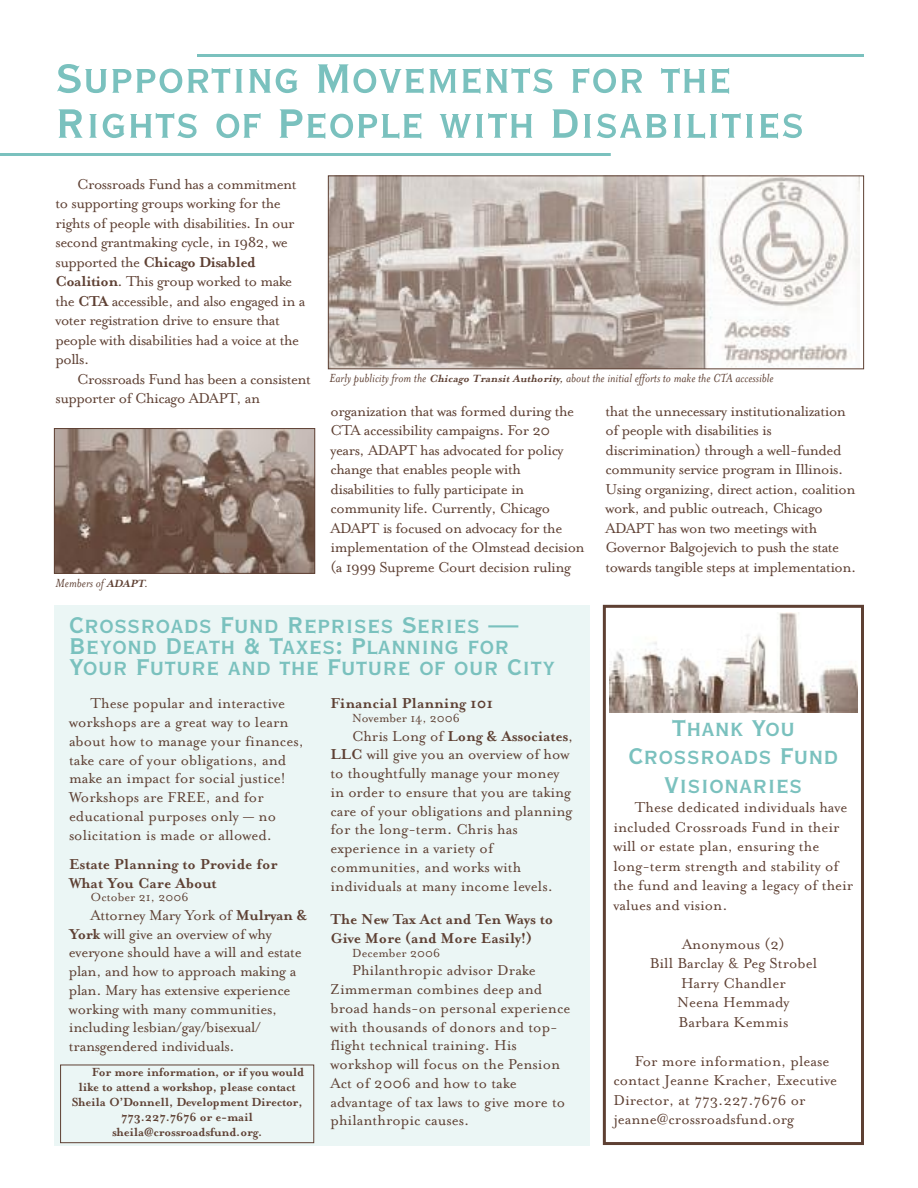
<style>
.page{position:relative;width:918px;height:1188px;background:#fff}
.page>*{position:absolute;margin:0;border:0;box-sizing:border-box;transform-origin:0 0}
.t1{font:54px/45px "Copperplate Thirty BC";color:#7ac1be}
.t2{font:30px/28.5px "Copperplate Thirty BC";color:#7ac1be;text-align:center}
.t3{font:16.5px/19.5px "Mrs Eaves Roman";letter-spacing:-.02em;color:#5e4033}
.t4{font:16.5px/18.8px "Mrs Eaves Roman";color:#5e4033}
.t5{font:700 16.5px/18.8px "Mrs Eaves";letter-spacing:-.005em;color:#5e4033}
.t6{font:700 16.5px "Mrs Eaves";letter-spacing:-.03em;color:#5e4033}
.t7{font:700 13.5px "Mrs Eaves";letter-spacing:-.01em;color:#5e4033}
.t8{font:italic 13.5px "Mrs Eaves";color:#5e4033}
.t9{font:13.5px "Mrs Eaves Roman";color:#5e4033}
.s1{font-family:"Mrs Eaves Roman";font-weight:400}
.s2{font-family:"Mrs Eaves";font-weight:700}
.s3{font-weight:700;font-size:12px}
</style>
<div class="page">
<hr style="left:0;top:153px;width:611px;height:3px;background:#7ac1be">
<hr style="left:197px;top:54px;width:667px;height:3px;background:#7ac1be">
<img style="left:330px;top:178px;width:530px;height:189px">
<div style="left:328px;top:176px;width:536px;height:193px;border:1px solid #5e4033"></div>
<div style="left:54px;top:605px;width:535px;height:86px;background:#ebf6f5"></div>
<img style="left:56px;top:430px;width:257px;height:142px">
<div style="left:54px;top:428px;width:261px;height:146px;border:1px solid #5e4033"></div>
<div style="left:54px;top:682px;width:535px;height:464px;background:#ebf6f5"></div>
<div style="left:603px;top:605px;width:261px;height:540px;border:3px solid #5e4033"></div>
<img style="left:609px;top:613px;width:248px;height:99px">
<div style="left:60px;top:1065px;width:254px;height:78px;border:1px solid #5e4033"></div>
<h1 class="t1" style="left:56px;top:52px;width:751px">Supporting Movements for the<br>Rights of People with Disabilities</h1>
<p class="t3" style="left:56px;top:173px;width:243px;text-indent:22px">Crossroads Fund has a commitment to supporting groups working for the rights of people with disabilities. In our second grantmaking cycle, in 1982, we</p>
<p class="t6" style="left:56px;top:251px;width:202px"><span class="s1">supported the</span> Chicago Disabled</p>
<p class="t3" style="left:55px;top:271px;width:252px"><span class="s2">Coalition</span>. This group worked to make the <span class="s2">CTA</span> accessible, and also engaged in a voter registration drive to ensure that people with disabilities had a voice at the polls.</p>
<p class="t3" style="left:55px;top:368px;width:257px;text-indent:22px">Crossroads Fund has been a consistent supporter of Chicago ADAPT, an</p>
<p class="t3" style="left:331px;top:400px;width:256px">organization that was formed during the CTA accessibility campaigns. For 20 years, ADAPT has advocated for policy change that enables people with disabilities to fully participate in community life. Currently, Chicago ADAPT is focused on advocacy for the implementation of the Olmstead decision (a 1999 Supreme Court decision ruling</p>
<p class="t3" style="left:606px;top:400px;width:252px">that the unnecessary institutionalization of people with disabilities is discrimination) through a well-funded community service program in Illinois.<br>Using organizing, direct action, coalition work, and public outreach, Chicago ADAPT has won two meetings with Governor Balgojevich to push the state towards tangible steps at implementation.</p>
<p class="t8" style="left:329px;top:370px;width:446px">Early publicity from the <span class="s3">Chicago Transit Authority</span>, about the initial efforts to make the CTA accessible</p>
<p class="t8" style="left:56px;top:575px;width:94px">Members of <span class="s3">ADAPT</span>.</p>
<h2 class="t2" style="left:69px;top:609px;width:451px">Crossroads Fund Reprises Series —</h2>
<h2 class="t2" style="left:69px;top:630px;width:442px">Beyond Death &amp; Taxes: Planning for</h2>
<h2 class="t2" style="left:69px;top:651px;width:488px">Your Future and the Future of our City</h2>
<p class="t4" style="left:69px;top:693px;width:236px;text-indent:22px">These popular and interactive workshops are a great way to learn about how to manage your finances, take care of your obligations, and make an impact for social justice!<br>Workshops are FREE, and for educational purposes only — no solicitation is made or allowed.</p>
<p class="t5" style="left:69px;top:854px;width:210px">Estate Planning to Provide for<br>What You Care About</p>
<p class="t9" style="left:91px;top:889px;width:99px">October 21, 2006</p>
<p class="t3" style="left:69px;top:905px;width:240px;line-height:18.8px;text-indent:22px">Attorney Mary York of <span class="s2">Mulryan &amp; York</span> will give an overview of why everyone should have a will and estate plan, and how to approach making a plan. Mary has extensive experience working with many communities, including lesbian/gay/bisexual/ transgendered individuals.</p>
<p class="t7" style="left:92px;top:1064px;width:214px">For more information, or if you would</p>
<p class="t7" style="left:79px;top:1079px;width:219px">like to attend a workshop, please contact</p>
<p class="t7" style="left:72px;top:1094px;width:232px">Sheila O’Donnell, Development Director,</p>
<p class="t7" style="left:121px;top:1109px;width:133px">773.227.7676 or e-mail</p>
<p class="t7" style="left:112px;top:1124px;width:152px">sheila@crossroadsfund.org.</p>
<p class="t5" style="left:331px;top:693px;width:164px">Financial Planning 101</p>
<p class="t9" style="left:352px;top:709px;width:109px">November 14, 2006</p>
<p class="t5" style="left:352px;top:726px;width:223px"><span class="s1">Chris Long of</span> Long &amp; Associates<span class="s1">,</span></p>
<p class="t3" style="left:331px;top:744px;width:243px;line-height:18.8px"><span class="s2">LLC</span> will give you an overview of how to thoughtfully manage your money in order to ensure that you are taking care of your obligations and planning for the long-term. Chris has experience in a variety of communities, and works with individuals at many income levels.</p>
<p class="t5" style="left:331px;top:909px;width:224px">The New Tax Act and Ten Ways to<br>Give More (and More Easily!)</p>
<p class="t9" style="left:352px;top:944px;width:90px">December 2006</p>
<p class="t4" style="left:331px;top:960px;width:241px;text-indent:22px">Philanthropic advisor Drake<br>Zimmerman combines deep and broad hands-on personal experience with thousands of donors and top&shy;flight technical training. His workshop will focus on the Pension<br>Act of 2006 and how to take advantage of tax laws to give more to philanthropic causes.</p>
<h2 class="t2" style="left:629px;top:711px;width:211px">Thank You<br>Crossroads Fund<br>Visionaries</h2>
<p class="t4" style="left:613px;top:797px;width:242px;line-height:19.5px;text-indent:22px">These dedicated individuals have included Crossroads Fund in their will or estate plan, ensuring the long-term strength and stability of the fund and leaving a legacy of their values and vision.</p>
<p class="t4" style="left:650px;top:933px;width:169px;line-height:19.5px;text-align:center">Anonymous (2)<br>Bill Barclay &amp; Peg Strobel<br>Harry Chandler<br>Neena Hemmady<br>Barbara Kemmis</p>
<p class="t4" style="left:613px;top:1050px;width:225px;line-height:19.5px;text-indent:22px">For more information, please contact Jeanne Kracher, Executive<br>Director, at 773.227.7676 or jeanne@crossroadsfund.org</p>
</div>
